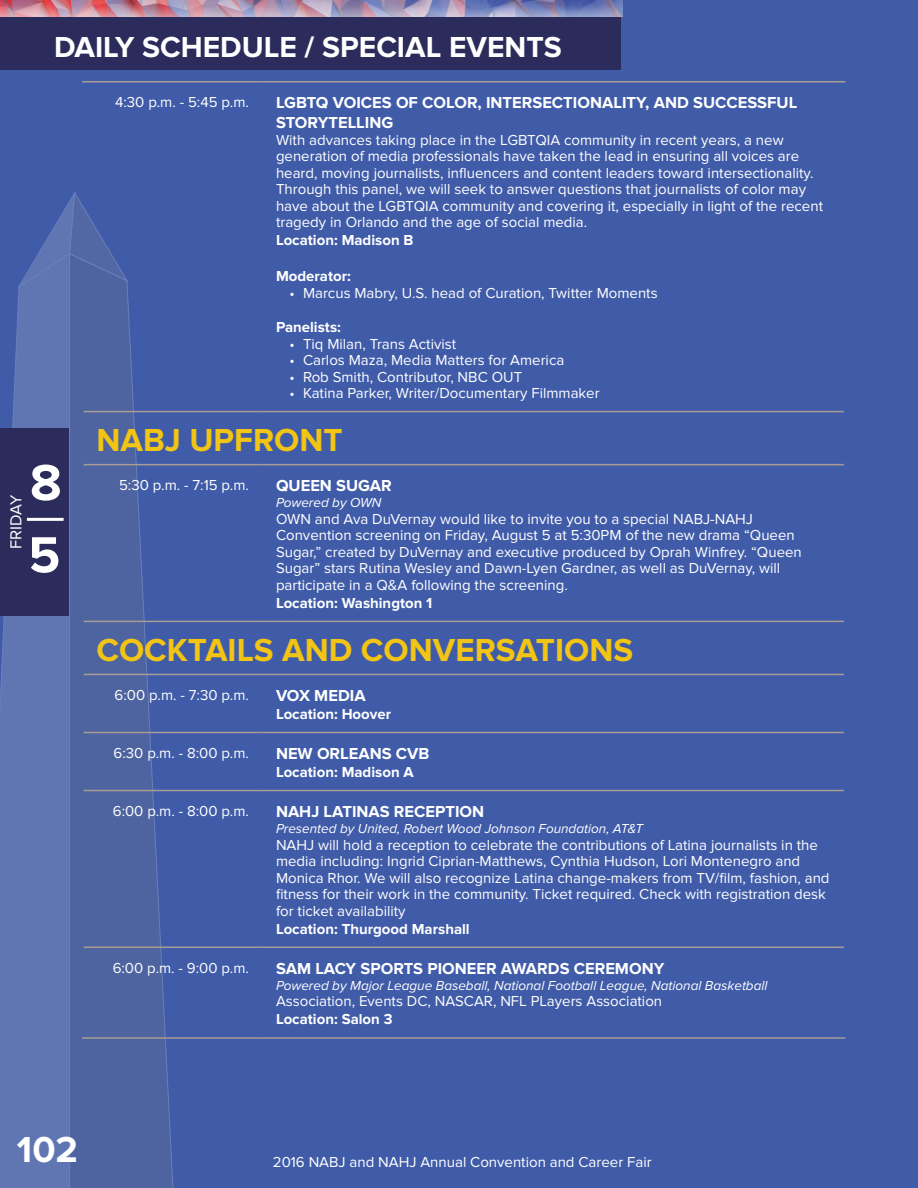
<style>
.page{position:relative;width:918px;height:1188px;background:#405ca9}
.page>*{position:absolute;margin:0;border:0;box-sizing:border-box;transform-origin:0 0}
.t1{font:700 52.5px/72.2px "Proxima Nova";color:#fff}
.t2{font:700 37.5px "Proxima Nova";color:#fff}
.t3{font:700 33px "Proxima Nova";color:#f2c414}
.t4{font:700 30px "Proxima Nova";color:#fff}
.t5{font:700 16.5px/19.8px "Proxima Nova";color:#fff}
.t6{font:16.5px "Proxima Nova";color:#fff}
.t7{font:15px/16.5px "Proxima Nova";color:#fff}
.t8{font:700 15px "Proxima Nova";color:#fff}
.t9{font:italic 13.5px "Proxima Nova";color:#fff}
</style>
<div class="page">
<div style="left:0;top:0;width:621px;height:70px;background:#2b2c5b"></div>
<div style="left:0;top:0;width:638px;height:18px;background:#231f20;opacity:.75"></div>
<svg style="left:70px;top:288px;width:115px;height:900px"></svg>
<svg style="left:0;top:288px;width:70px;height:900px;background:#5d74b1"></svg>
<svg style="left:18px;top:191px;width:110px;height:97px"></svg>
<div style="left:0;top:428px;width:69px;height:187px;background:#2b2c5b"></div>
<hr style="left:27px;top:518px;width:37px;height:3px;background:#fff">
<hr style="left:82px;top:81px;width:180px;height:1px;background:#a89c95">
<hr style="left:262px;top:81px;width:583px;height:1px;background:#a89c95">
<hr style="left:84px;top:411px;width:178px;height:1px;background:#a89c95">
<hr style="left:262px;top:411px;width:582px;height:1px;background:#a89c95">
<hr style="left:84px;top:464px;width:178px;height:1px;background:#a89c95">
<hr style="left:262px;top:464px;width:582px;height:1px;background:#a89c95">
<hr style="left:84px;top:621px;width:178px;height:1px;background:#a89c95">
<hr style="left:262px;top:621px;width:582px;height:1px;background:#a89c95">
<hr style="left:84px;top:674px;width:178px;height:1px;background:#a89c95">
<hr style="left:262px;top:674px;width:582px;height:1px;background:#a89c95">
<hr style="left:84px;top:732px;width:178px;height:1px;background:#a89c95">
<hr style="left:262px;top:732px;width:582px;height:1px;background:#a89c95">
<hr style="left:84px;top:790px;width:178px;height:1px;background:#a89c95">
<hr style="left:262px;top:790px;width:582px;height:1px;background:#a89c95">
<hr style="left:84px;top:947px;width:178px;height:1px;background:#a89c95">
<hr style="left:262px;top:947px;width:582px;height:1px;background:#a89c95">
<hr style="left:82px;top:1037px;width:180px;height:2px;background:#a89c95">
<hr style="left:262px;top:1037px;width:583px;height:2px;background:#a89c95">
<h3 class="t4" style="left:54px;top:30px;width:509px">DAILY SCHEDULE / SPECIAL EVENTS</h3>
<p class="t6" style="left:7px;top:549px;width:56px;rotate:-90deg">FRIDAY</p>
<h1 class="t1" style="left:28px;top:448px;width:35px">8<br>5</h1>
<p class="t7" style="left:115px;top:94px;width:135px">4:30 p.m. - 5:45 p.m.</p>
<p class="t5" style="left:276px;top:93px;width:523px">LGBTQ VOICES OF COLOR, INTERSECTIONALITY, AND SUCCESSFUL<br>STORYTELLING</p>
<p class="t7" style="left:276px;top:132px;width:549px">With advances taking place in the LGBTQIA community in recent years, a new generation of media professionals have taken the lead in ensuring all voices are heard, moving journalists, influencers and content leaders toward intersectionality.<br>Through this panel, we will seek to answer questions that journalists of color may have about the LGBTQIA community and covering it, especially in light of the recent tragedy in Orlando and the age of social media.</p>
<p class="t8" style="left:276px;top:231px;width:139px">Location: Madison B</p>
<p class="t8" style="left:276px;top:267px;width:76px">Moderator:</p>
<p class="t7" style="left:290px;top:285px;width:370px">• Marcus Mabry, U.S. head of Curation, Twitter Moments</p>
<p class="t8" style="left:276px;top:318px;width:66px">Panelists:</p>
<p class="t7" style="left:290px;top:336px;width:168px">• Tiq Milan, Trans Activist</p>
<p class="t7" style="left:290px;top:352px;width:276px">• Carlos Maza, Media Matters for America</p>
<p class="t7" style="left:290px;top:369px;width:234px">• Rob Smith, Contributor, NBC OUT</p>
<p class="t7" style="left:290px;top:385px;width:312px">• Katina Parker, Writer/Documentary Filmmaker</p>
<h3 class="t3" style="left:96px;top:421px;width:248px">NABJ UPFRONT</h3>
<p class="t7" style="left:119px;top:477px;width:131px">5:30 p.m. - 7:15 p.m.</p>
<p class="t5" style="left:276px;top:476px;width:117px">QUEEN SUGAR</p>
<p class="t9" style="left:276px;top:495px;width:107px">Powered by OWN</p>
<p class="t7" style="left:276px;top:511px;width:527px">OWN and Ava DuVernay would like to invite you to a special NABJ-NAHJ Convention screening on Friday, August 5 at 5:30PM of the new drama “Queen Sugar,” created by DuVernay and executive produced by Oprah Winfrey. “Queen Sugar” stars Rutina Wesley and Dawn-Lyen Gardner, as well as DuVernay, will participate in a Q&amp;A following the screening.</p>
<p class="t8" style="left:276px;top:594px;width:158px">Location: Washington 1</p>
<h3 class="t3" style="left:96px;top:631px;width:538px">COCKTAILS AND CONVERSATIONS</h3>
<p class="t7" style="left:115px;top:687px;width:136px">6:00 p.m. - 7:30 p.m.</p>
<p class="t5" style="left:276px;top:686px;width:91px">VOX MEDIA</p>
<p class="t8" style="left:276px;top:705px;width:117px">Location: Hoover</p>
<p class="t7" style="left:114px;top:745px;width:137px">6:30 p.m. - 8:00 p.m.</p>
<p class="t5" style="left:276px;top:744px;width:155px">NEW ORLEANS CVB</p>
<p class="t8" style="left:276px;top:763px;width:139px">Location: Madison A</p>
<p class="t7" style="left:113px;top:803px;width:138px">6:00 p.m. - 8:00 p.m.</p>
<p class="t5" style="left:276px;top:802px;width:210px">NAHJ LATINAS RECEPTION</p>
<p class="t9" style="left:276px;top:821px;width:369px">Presented by United, Robert Wood Johnson Foundation, AT&amp;T</p>
<p class="t7" style="left:276px;top:837px;width:555px">NAHJ will hold a reception to celebrate the contributions of Latina journalists in the media including: Ingrid Ciprian-Matthews, Cynthia Hudson, Lori Montenegro and Monica Rhor. We will also recognize Latina change-makers from TV/film, fashion, and fitness for their work in the community. Ticket required. Check with registration desk for ticket availability</p>
<p class="t8" style="left:276px;top:920px;width:195px">Location: Thurgood Marshall</p>
<p class="t7" style="left:113px;top:960px;width:138px">6:00 p.m. - 9:00 p.m.</p>
<p class="t5" style="left:276px;top:959px;width:390px">SAM LACY SPORTS PIONEER AWARDS CEREMONY</p>
<p class="t9" style="left:276px;top:978px;width:493px">Powered by Major League Baseball, National Football League, National Basketball</p>
<p class="t7" style="left:276px;top:993px;width:388px">Association, Events DC, NASCAR, NFL PLayers Association</p>
<p class="t8" style="left:276px;top:1011px;width:118px">Location: Salon 3</p>
<h2 class="t2" style="left:17px;top:1128px;width:63px">102</h2>
<p class="t7" style="left:273px;top:1154px;width:380px">2016 NABJ and NAHJ Annual Convention and Career Fair</p>
</div>
